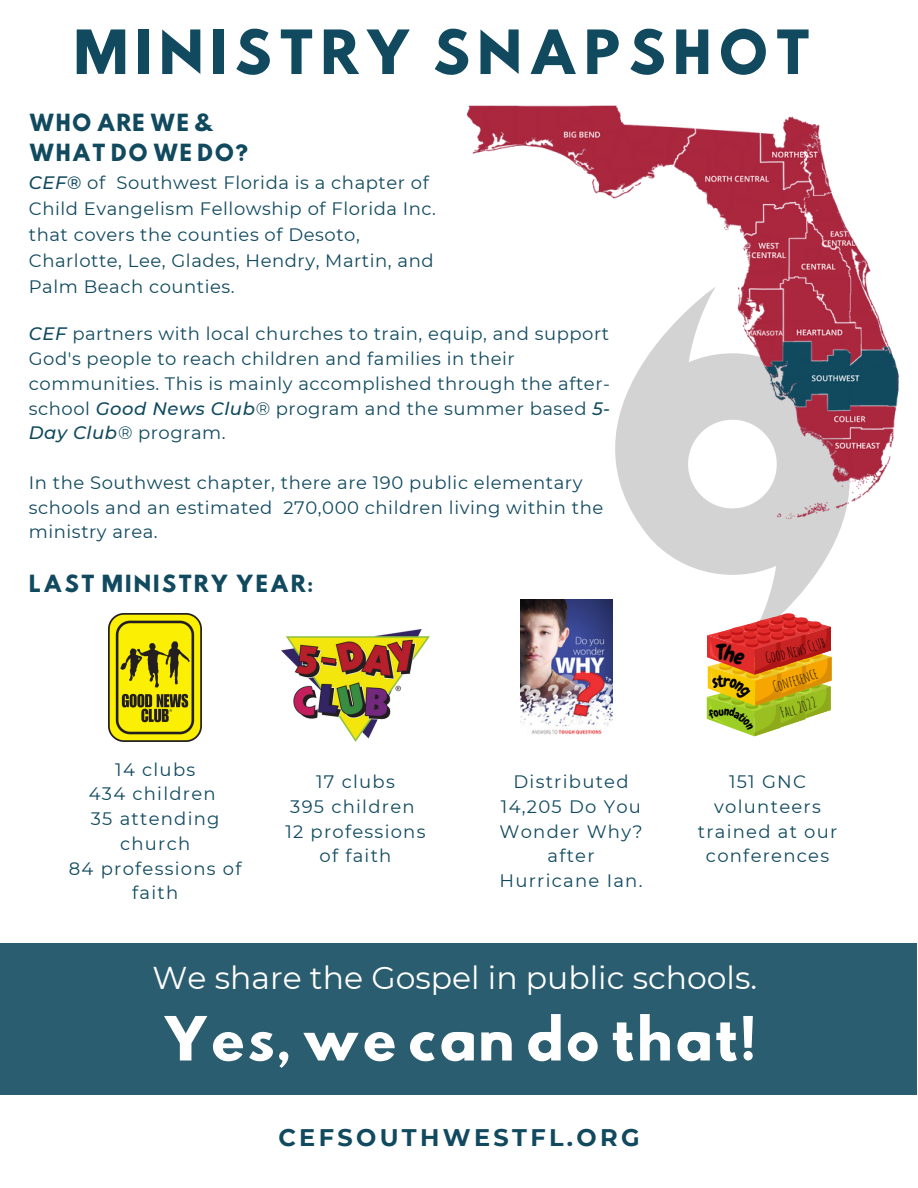
<style>
.page{position:relative;width:918px;height:1188px;background:#fff}
.page>*{position:absolute;margin:0;border:0;box-sizing:border-box;transform-origin:0 0}
.t1{font:54px "Hussar Bd";letter-spacing:.1em;color:#114a5f}
.t2{font:54px "Hussar Bd";color:#fff}
.t3{font:31.5px "Montserrat";color:#fff}
.t4{font:700 24px "Montserrat";letter-spacing:.14em;color:#114a5f}
.t5{font:21px/30.3px "Hussar Bd";letter-spacing:.03em;color:#114a5f}
.t6{font:21px "Hussar Bd";letter-spacing:.07em;color:#114a5f}
.t7{font:18px/24.8px "Montserrat";letter-spacing:.03em;color:#114a5f}
.t8{font:18px/24.8px "Montserrat";letter-spacing:.07em;color:#114a5f;text-align:center}
.s1{font-weight:500;font-style:italic}
.s2{font-style:italic}
</style>
<div class="page">
<div style="left:0;top:943px;width:916px;height:151px;background:#2a5d6f"></div>
<img style="left:466px;top:105px;width:433px;height:527px">
<img style="left:109px;top:613px;width:93px;height:129px">
<img style="left:282px;top:630px;width:147px;height:111px">
<img style="left:521px;top:599px;width:92px;height:136px">
<svg style="left:707px;top:614px;width:125px;height:122px"></svg>
<h1 class="t1" style="left:73px;top:25px;width:740px">MINISTRY SNAPSHOT</h1>
<p class="t5" style="left:29px;top:110px;width:221px">WHO ARE WE &amp;<br>WHAT DO WE DO?</p>
<p class="t7" style="left:29px;top:170px;width:409px;line-height:25.8px"><span class="s1">CEF®</span> of Southwest Florida is a chapter of Child Evangelism Fellowship of Florida Inc. that covers the counties of Desoto, Charlotte, Lee, Glades, Hendry, Martin, and Palm Beach counties.</p>
<p class="t7" style="left:29px;top:322px;width:583px"><span class="s1">CEF</span> partners with local churches to train, equip, and support God's people to reach children and families in their communities. This is mainly accomplished through the after&shy;school <span class="s1">Good News Club</span><span class="s2">®</span> program and the summer based <span class="s1">5- Day Club</span><span class="s2">®</span> program.</p>
<p class="t7" style="left:29px;top:470px;width:576px">In the Southwest chapter, there are 190 public elementary schools and an estimated 270,000 children living within the ministry area.</p>
<p class="t6" style="left:29px;top:573px;width:286px">LAST MINISTRY YEAR:</p>
<p class="t8" style="left:69px;top:757px;width:174px">14 clubs<br>434 children<br>35 attending church<br>84 professions of faith</p>
<p class="t8" style="left:285px;top:769px;width:142px">17 clubs<br>395 children<br>12 professions of faith</p>
<p class="t8" style="left:499px;top:769px;width:145px">Distributed<br>14,205 Do You<br>Wonder Why? after<br>Hurricane Ian.</p>
<p class="t8" style="left:698px;top:769px;width:141px">151 GNC volunteers trained at our conferences</p>
<h2 class="t3" style="left:153px;top:959px;width:606px">We share the Gospel in public schools.</h2>
<h1 class="t2" style="left:162px;top:1012px;width:596px">Yes, we can do that!</h1>
<h3 class="t4" style="left:278px;top:1123px;width:363px">CEFSOUTHWESTFL.ORG</h3>
</div>
